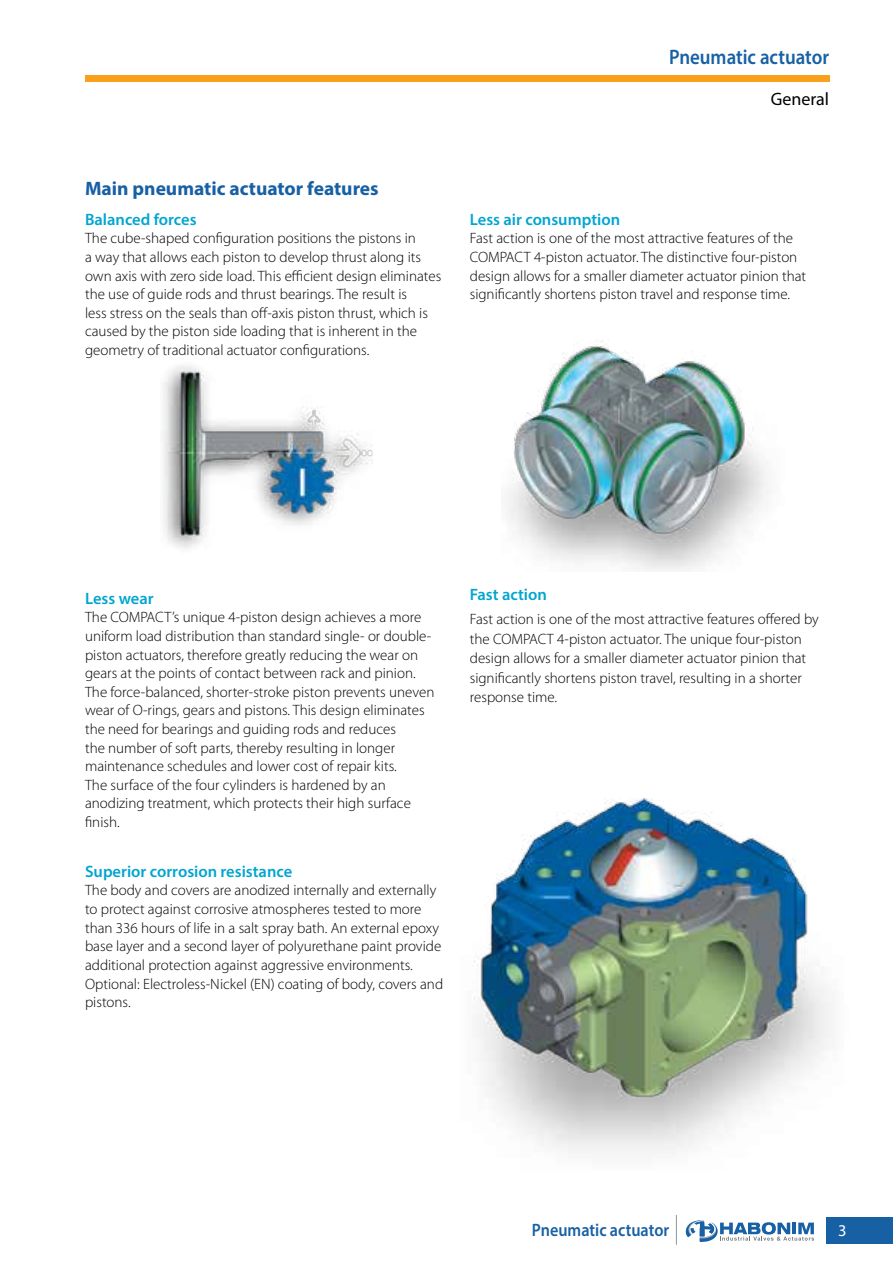
<style>
.page{position:relative;width:893px;height:1263px;background:#fff}
.page>*{position:absolute;margin:0;border:0;box-sizing:border-box;transform-origin:0 0}
.t1{font:600 21px "Myriad Pro";color:#1860a4;scale:.9 1}
.t2{font:700 19.5px "Myriad Pro";color:#1860a4}
.t3{font:600 18px "Myriad Pro";color:#1860a4;scale:.9 1}
.t4{font:18px "Myriad Pro";color:#000}
.t5{font:600 16.5px "Myriad Pro";color:#00a5d1}
.t6{font:16.5px "Myriad Pro";color:#fff}
.t7{font:300 15px/18.6px "Myriad Pro";color:#000}
</style>
<div class="page">
<div style="left:826px;top:1218px;width:67px;height:26px;background:#1860a4"></div>
<div style="left:85px;top:75px;width:744px;height:6px;background:#f9a11b"></div>
<hr style="left:676px;top:1215px;width:1px;height:30px;background:#939598">
<svg style="left:685px;top:1220px;width:129px;height:22px"></svg>
<img style="left:472px;top:799px;width:360px;height:354px">
<img style="left:507px;top:341px;width:261px;height:229px">
<img style="left:163px;top:366px;width:209px;height:183px">
<h1 class="t1" style="left:669px;top:44px;width:179px">Pneumatic actuator</h1>
<p class="t4" style="left:771px;top:88px;width:60px">General</p>
<h2 class="t2" style="left:85px;top:176px;width:295px">Main pneumatic actuator features</h2>
<p class="t5" style="left:85px;top:209px;width:113px">Balanced forces</p>
<p class="t7" style="left:85px;top:229px;width:358px">The cube-shaped configuration positions the pistons in<br>a way that allows each piston to develop thrust along its own axis with zero side load. This efficient design eliminates the use of guide rods and thrust bearings. The result is<br>less stress on the seals than off-axis piston thrust, which is caused by the piston side loading that is inherent in the geometry of traditional actuator configurations.</p>
<p class="t5" style="left:470px;top:209px;width:152px">Less air consumption</p>
<p class="t7" style="left:470px;top:229px;width:338px">Fast action is one of the most attractive features of the COMPACT 4-piston actuator. The distinctive four-piston design allows for a smaller diameter actuator pinion that significantly shortens piston travel and response time.</p>
<p class="t5" style="left:85px;top:588px;width:70px">Less wear</p>
<p class="t7" style="left:85px;top:608px;width:351px">The COMPACT’s unique 4-piston design achieves a more uniform load distribution than standard single- or double&shy;piston actuators, therefore greatly reducing the wear on gears at the points of contact between rack and pinion.<br>The force-balanced, shorter-stroke piston prevents uneven wear of O-rings, gears and pistons. This design eliminates the need for bearings and guiding rods and reduces<br>the number of soft parts, thereby resulting in longer maintenance schedules and lower cost of repair kits.<br>The surface of the four cylinders is hardened by an anodizing treatment, which protects their high surface finish.</p>
<p class="t5" style="left:85px;top:861px;width:209px">Superior corrosion resistance</p>
<p class="t7" style="left:85px;top:881px;width:360px">The body and covers are anodized internally and externally to protect against corrosive atmospheres tested to more than 336 hours of life in a salt spray bath. An external epoxy base layer and a second layer of polyurethane paint provide additional protection against aggressive environments.<br>Optional: Electroless-Nickel (EN) coating of body, covers and pistons.</p>
<p class="t5" style="left:470px;top:584px;width:78px">Fast action</p>
<p class="t7" style="left:470px;top:609px;width:350px;line-height:19.5px">Fast action is one of the most attractive features offered by the COMPACT 4-piston actuator. The unique four-piston design allows for a smaller diameter actuator pinion that significantly shortens piston travel, resulting in a shorter response time.</p>
<p class="t3" style="left:532px;top:1218px;width:154px">Pneumatic actuator</p>
<p class="t6" style="left:838px;top:1220px;width:10px">3</p>
</div>
